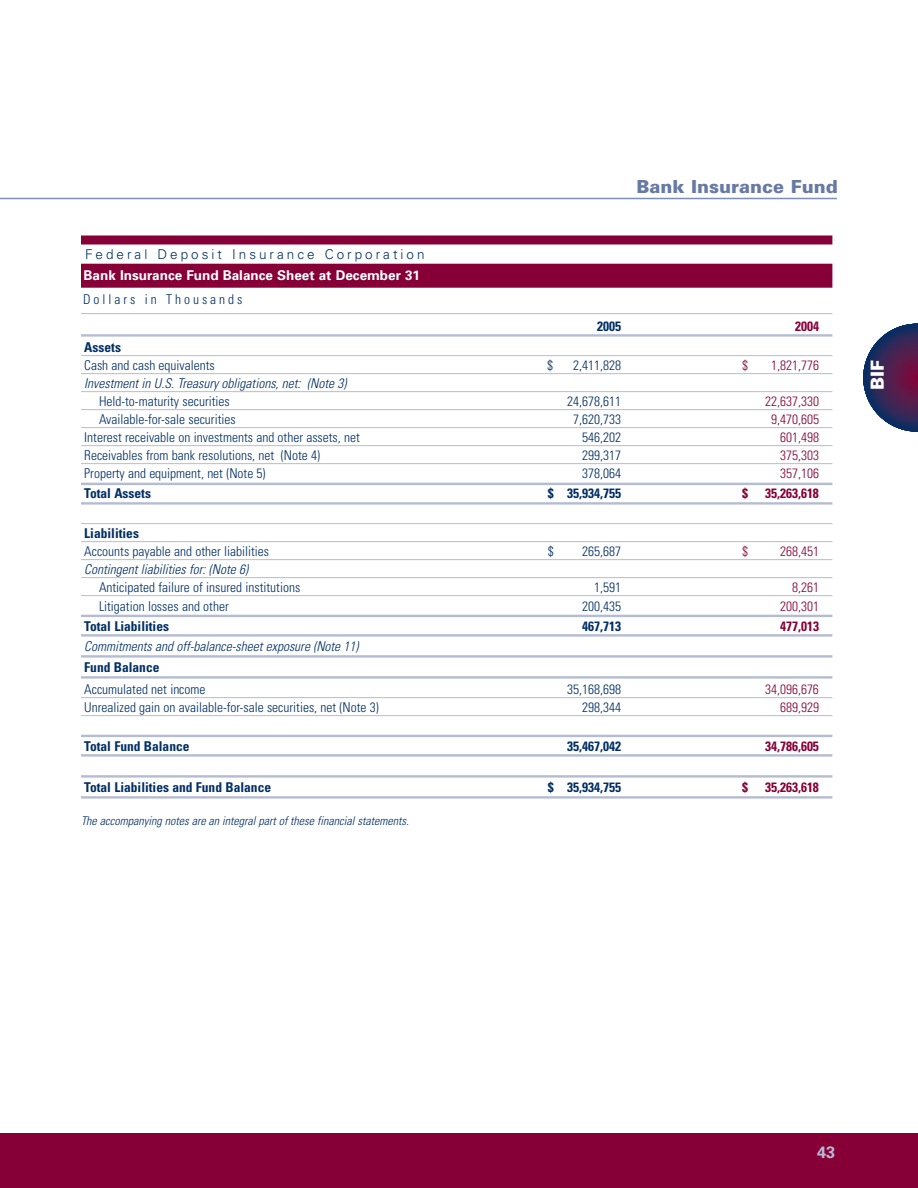
<style>
.page{position:relative;width:918px;height:1188px;background:#fff}
.page>*{position:absolute;margin:0;border:0;box-sizing:border-box;transform-origin:0 0}
.t1{font:900 18px "Univers";color:#667aa4}
.t2{font:900 18px "Univers";color:#fff}
.t3{font:700 16.5px "Univers";color:#b4bcd4}
.t4{font:300 condensed 13.5px "Univers";color:#002e64}
.t5{font:700 condensed 13.5px "Univers";color:#002e64}
.t6{font:italic 300 condensed 13.5px "Univers";color:#002e64}
.t7{font:300 condensed 13.5px "Univers";color:#860037}
.t8{font:700 condensed 13.5px "Univers";color:#860037}
.t9{font:700 13.5px "Univers";color:#fff}
.t10{font:300 13.5px "Univers";letter-spacing:.22em;color:#002e64}
.t11{font:300 condensed 13.5px "Univers";letter-spacing:.22em;color:#002e64}
.t12{font:italic 300 condensed 12px "Univers";color:#002e64}
</style>
<div class="page">
<svg style="left:863px;top:324px;width:55px;height:108px"></svg>
<hr style="left:0;top:198px;width:837px;height:1px;background:#7d8eb3">
<div style="left:81px;top:236px;width:751px;height:8px;background:#860037"></div>
<div style="left:81px;top:264px;width:751px;height:24px;background:#860037"></div>
<hr style="left:81px;top:313px;width:751px;height:1px;background:#b4bcd4">
<hr style="left:81px;top:334px;width:751px;height:3px;background:#b4bcd4">
<hr style="left:81px;top:355px;width:751px;height:1px;background:#b4bcd4">
<hr style="left:81px;top:373px;width:751px;height:1px;background:#b4bcd4">
<hr style="left:81px;top:391px;width:751px;height:1px;background:#b4bcd4">
<hr style="left:81px;top:409px;width:751px;height:1px;background:#b4bcd4">
<hr style="left:81px;top:427px;width:751px;height:1px;background:#b4bcd4">
<hr style="left:81px;top:445px;width:751px;height:1px;background:#b4bcd4">
<hr style="left:81px;top:463px;width:751px;height:1px;background:#b4bcd4">
<hr style="left:81px;top:483px;width:751px;height:2px;background:#b4bcd4">
<hr style="left:81px;top:502px;width:751px;height:3px;background:#b4bcd4">
<hr style="left:81px;top:523px;width:751px;height:1px;background:#b4bcd4">
<hr style="left:81px;top:541px;width:751px;height:1px;background:#b4bcd4">
<hr style="left:81px;top:559px;width:751px;height:1px;background:#b4bcd4">
<hr style="left:81px;top:577px;width:751px;height:1px;background:#b4bcd4">
<hr style="left:81px;top:595px;width:751px;height:1px;background:#b4bcd4">
<hr style="left:81px;top:615px;width:751px;height:2px;background:#b4bcd4">
<hr style="left:81px;top:634px;width:751px;height:3px;background:#b4bcd4">
<hr style="left:81px;top:655px;width:751px;height:3px;background:#b4bcd4">
<hr style="left:81px;top:676px;width:751px;height:3px;background:#b4bcd4">
<hr style="left:81px;top:697px;width:751px;height:1px;background:#b4bcd4">
<hr style="left:81px;top:715px;width:751px;height:1px;background:#b4bcd4">
<hr style="left:81px;top:735px;width:751px;height:2px;background:#b4bcd4">
<hr style="left:81px;top:754px;width:751px;height:3px;background:#b4bcd4">
<hr style="left:81px;top:775px;width:751px;height:3px;background:#b4bcd4">
<hr style="left:81px;top:796px;width:751px;height:3px;background:#b4bcd4">
<div style="left:0;top:1134px;width:918px;height:54px;background:#860037"></div>
<p class="t10" style="left:85px;top:249px;width:341px">Federal Deposit Insurance Corporation</p>
<p class="t9" style="left:84px;top:270px;width:338px">Bank Insurance Fund Balance Sheet at December 31</p>
<p class="t11" style="left:83px;top:294px;width:161px">Dollars in Thousands</p>
<h1 class="t1" style="left:637px;top:180px;width:203px">Bank Insurance Fund</h1>
<p class="t5" style="left:597px;top:321px;width:25px">2005</p>
<p class="t8" style="left:795px;top:321px;width:25px">2004</p>
<p class="t5" style="left:84px;top:342px;width:38px">Assets</p>
<p class="t4" style="left:84px;top:360px;width:132px">Cash and cash equivalents</p>
<p class="t4" style="left:547px;top:360px;width:7px">$</p>
<p class="t4" style="left:573px;top:360px;width:49px">2,411,828</p>
<p class="t7" style="left:742px;top:360px;width:7px">$</p>
<p class="t7" style="left:771px;top:360px;width:49px">1,821,776</p>
<p class="t6" style="left:84px;top:378px;width:266px">Investmentin U.S.Treasury obligations,net: (Note 3)</p>
<p class="t4" style="left:99px;top:396px;width:132px">Held-to-maturity securities</p>
<p class="t4" style="left:567px;top:396px;width:55px">24,678,611</p>
<p class="t7" style="left:765px;top:396px;width:55px">22,637,330</p>
<p class="t4" style="left:99px;top:414px;width:138px">Available-for-sale securities</p>
<p class="t4" style="left:573px;top:414px;width:49px">7,620,733</p>
<p class="t7" style="left:771px;top:414px;width:49px">9,470,605</p>
<p class="t4" style="left:84px;top:432px;width:277px">Interest receivable on investments and other assets, net</p>
<p class="t4" style="left:582px;top:432px;width:40px">546,202</p>
<p class="t7" style="left:780px;top:432px;width:40px">601,498</p>
<p class="t4" style="left:84px;top:450px;width:237px">Receivables from bank resolutions, net (Note 4)</p>
<p class="t4" style="left:582px;top:450px;width:40px">299,317</p>
<p class="t7" style="left:780px;top:450px;width:40px">375,303</p>
<p class="t4" style="left:84px;top:468px;width:183px">Property and equipment, net (Note 5)</p>
<p class="t4" style="left:582px;top:468px;width:40px">378,064</p>
<p class="t7" style="left:780px;top:468px;width:40px">357,106</p>
<p class="t5" style="left:84px;top:488px;width:68px">Total Assets</p>
<p class="t5" style="left:548px;top:488px;width:75px">$ 35,934,755</p>
<p class="t8" style="left:742px;top:488px;width:7px">$</p>
<p class="t8" style="left:765px;top:488px;width:55px">35,263,618</p>
<p class="t5" style="left:84px;top:528px;width:56px">Liabilities</p>
<p class="t4" style="left:84px;top:546px;width:186px">Accounts payable and other liabilities</p>
<p class="t4" style="left:548px;top:546px;width:7px">$</p>
<p class="t4" style="left:582px;top:546px;width:40px">265,687</p>
<p class="t7" style="left:742px;top:546px;width:7px">$</p>
<p class="t7" style="left:780px;top:546px;width:40px">268,451</p>
<p class="t6" style="left:84px;top:564px;width:168px">Contingentliabilities for:(Note 6)</p>
<p class="t4" style="left:99px;top:582px;width:203px">Anticipated failure of insured institutions</p>
<p class="t4" style="left:594px;top:582px;width:28px">1,591</p>
<p class="t7" style="left:792px;top:582px;width:28px">8,261</p>
<p class="t4" style="left:99px;top:601px;width:131px">Litigation losses and other</p>
<p class="t4" style="left:582px;top:601px;width:40px">200,435</p>
<p class="t7" style="left:780px;top:601px;width:40px">200,301</p>
<p class="t5" style="left:84px;top:621px;width:86px">Total Liabilities</p>
<p class="t5" style="left:582px;top:621px;width:40px">467,713</p>
<p class="t8" style="left:780px;top:621px;width:40px">477,013</p>
<p class="t6" style="left:84px;top:641px;width:278px">Commitments and off-balance-sheetexposure (Note 11)</p>
<p class="t5" style="left:84px;top:662px;width:77px">Fund Balance</p>
<p class="t4" style="left:84px;top:684px;width:123px">Accumulated net income</p>
<p class="t4" style="left:567px;top:684px;width:55px">35,168,698</p>
<p class="t7" style="left:765px;top:684px;width:55px">34,096,676</p>
<p class="t4" style="left:84px;top:702px;width:296px">Unrealized gain on available-for-sale securities, net (Note 3)</p>
<p class="t4" style="left:582px;top:702px;width:40px">298,344</p>
<p class="t7" style="left:780px;top:702px;width:40px">689,929</p>
<p class="t5" style="left:84px;top:741px;width:107px">Total Fund Balance</p>
<p class="t5" style="left:567px;top:741px;width:55px">35,467,042</p>
<p class="t8" style="left:765px;top:741px;width:55px">34,786,605</p>
<p class="t5" style="left:84px;top:782px;width:188px">Total Liabilities and Fund Balance</p>
<p class="t5" style="left:548px;top:782px;width:75px">$ 35,934,755</p>
<p class="t8" style="left:742px;top:782px;width:7px">$</p>
<p class="t8" style="left:765px;top:782px;width:55px">35,263,618</p>
<p class="t12" style="left:81px;top:816px;width:332px">The accompanying notes are an integralpartofthese financialstatements.</p>
<h1 class="t2" style="left:871px;top:390px;width:31px;rotate:-90deg">BIF</h1>
<p class="t3" style="left:817px;top:1146px;width:20px">43</p>
</div>
